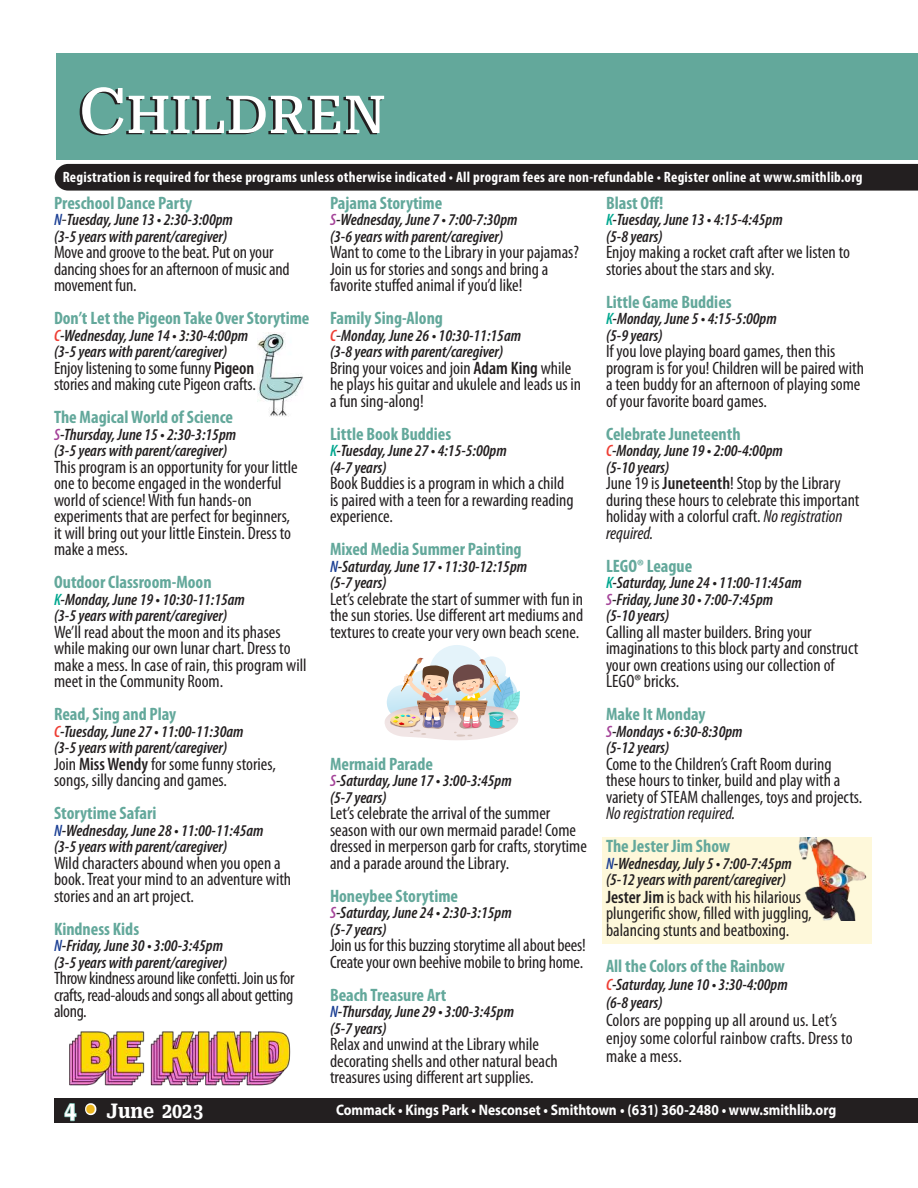
<style>
.page{position:relative;width:918px;height:1188px;background:#fff}
.page>*{position:absolute;margin:0;border:0;box-sizing:border-box;transform-origin:0 0}
.t1{font:500 52.5px "Roboto Serif";color:#fff}
.t2{font:700 20.4px "Roboto Serif";color:#fff;scale:.88 1}
.t3{font:condensed 18px/16.5px "Myriad Pro";color:#231f20}
.t4{font:700 condensed 18px "Myriad Pro";color:#63a89b}
.t5{font:italic condensed 18px "Myriad Pro";color:#231f20}
.t6{font:italic 600 condensed 16.5px/16.5px "Myriad Pro";color:#231f20}
.t7{font:700 15.3px "Myriad Pro";color:#fff;scale:.88 1}
.t8{font:700 condensed 15px "Myriad Pro";letter-spacing:.015em;color:#fff}
.s1{font-size:63px;color:#231f20}
.s2{color:#1b3f94}
.s3{font-weight:400;font-style:normal;font-size:18px}
.s4{color:#ee3e34}
.s5{font-weight:600}
.s6{color:#a54499}
.s7{color:#00a78f}
.s8{font-size:23.7px;color:#63a89b}
.s9{font-size:28.8px}
.s10{font-style:italic}
</style>
<div class="page">
<div style="left:603px;top:837px;width:269px;height:106px;background:#fef8da"></div>
<div style="left:54px;top:1098px;width:864px;height:24px;background:#231f20"></div>
<svg style="left:56px;top:159px;width:862px;height:5px"></svg>
<div style="left:55px;top:164px;width:863px;height:27px;background:#231f20"></div>
<div style="left:56px;top:53px;width:862px;height:106px;background:#63a89b"></div>
<img style="left:799px;top:838px;width:68px;height:83px">
<img style="left:69px;top:1031px;width:222px;height:55px">
<img style="left:257px;top:333px;width:46px;height:84px">
<img style="left:385px;top:645px;width:135px;height:95px">
<h1 class="t1" style="left:76px;top:73px;width:311px"><span class="s1">C</span>HILDREN</h1>
<p class="t8" style="left:63px;top:168px;width:801px">Registration is required for these programs unless otherwise indicated • All program fees are non-refundable • Register online at www.smithlib.org</p>
<p class="t4" style="left:54px;top:192px;width:140px">Preschool Dance Party</p>
<p class="t6" style="left:54px;top:211px;width:180px"><span class="s2">N</span><span class="s3">-</span>Tuesday, June 13 • 2:30-3:00pm (3-5 years with parent/caregiver)</p>
<p class="t3" style="left:54px;top:244px;width:237px">Move and groove to the beat. Put on your dancing shoes for an afternoon of music and movement fun.</p>
<p class="t4" style="left:54px;top:307px;width:257px">Don’t Let the Pigeon Take Over Storytime</p>
<p class="t6" style="left:54px;top:327px;width:196px"><span class="s4">C</span>-Wednesday, June 14 • 3:30-4:00pm (3-5 years with parent/caregiver)</p>
<p class="t3" style="left:54px;top:360px;width:203px">Enjoy listening to some funny <span class="s5">Pigeon </span>stories and making cute Pigeon crafts.</p>
<p class="t4" style="left:54px;top:406px;width:181px">The Magical World of Science</p>
<p class="t6" style="left:54px;top:426px;width:184px"><span class="s6">S</span>-Thursday, June 15 • 2:30-3:15pm (3-5 years with parent/caregiver)</p>
<p class="t3" style="left:54px;top:459px;width:245px">This program is an opportunity for your little one to become engaged in the wonderful world of science! With fun hands-on experiments that are perfect for beginners, it will bring out your little Einstein. Dress to make a mess.</p>
<p class="t4" style="left:54px;top:571px;width:159px">Outdoor Classroom-Moon</p>
<p class="t6" style="left:54px;top:591px;width:192px"><span class="s7">K</span>-Monday, June 19 • 10:30-11:15am (3-5 years with parent/caregiver)</p>
<p class="t3" style="left:54px;top:624px;width:254px">We’ll read about the moon and its phases while making our own lunar chart. Dress to make a mess. In case of rain, this program will meet in the Community Room.</p>
<p class="t4" style="left:54px;top:703px;width:124px">Read, Sing and Play</p>
<p class="t6" style="left:54px;top:723px;width:191px"><span class="s4">C</span>-Tuesday, June 27 • 11:00-11:30am (3-5 years with parent/caregiver)</p>
<p class="t3" style="left:54px;top:756px;width:223px">Join <span class="s5">Miss Wendy</span> for some funny stories, songs, silly dancing and games.</p>
<p class="t4" style="left:54px;top:802px;width:104px">Storytime Safari</p>
<p class="t6" style="left:54px;top:822px;width:211px"><span class="s2">N</span>-Wednesday, June 28 • 11:00-11:45am (3-5 years with parent/caregiver)</p>
<p class="t3" style="left:54px;top:855px;width:239px">Wild characters abound when you open a book. Treat your mind to an adventure with stories and an art project.</p>
<p class="t4" style="left:54px;top:918px;width:87px">Kindness Kids</p>
<p class="t6" style="left:54px;top:937px;width:175px"><span class="s2">N</span>-Friday, June 30 • 3:00-3:45pm (3-5 years with parent/caregiver)</p>
<p class="t3" style="left:54px;top:970px;width:242px;text-align:justify">Throw kindness around like confetti. Join us for crafts, read-alouds and songs all about getting along.</p>
<p class="t2" style="left:64px;top:1094px;width:159px"><span class="s8">4</span> <span class="s9">•</span> June 2023</p>
<p class="t4" style="left:330px;top:192px;width:114px">Pajama Storytime</p>
<p class="t6" style="left:330px;top:211px;width:189px"><span class="s6">S</span>-Wednesday, June 7 • 7:00-7:30pm (3-6 years with parent/caregiver)</p>
<p class="t3" style="left:330px;top:244px;width:251px">Want to come to the Library in your pajamas?<br>Join us for stories and songs and bring a favorite stuffed animal if you’d like!</p>
<p class="t4" style="left:330px;top:307px;width:115px">Family Sing-Along</p>
<p class="t6" style="left:330px;top:327px;width:193px"><span class="s4">C</span><span class="s3">-</span>Monday, June 26 • 10:30-11:15am (3-8 years with parent/caregiver)</p>
<p class="t3" style="left:330px;top:360px;width:253px">Bring your voices and join <span class="s5">Adam King</span> while he plays his guitar and ukulele and leads us in a fun sing-along!</p>
<p class="t4" style="left:330px;top:423px;width:123px">Little Book Buddies</p>
<p class="t6" style="left:330px;top:442px;width:178px"><span class="s7">K</span>-Tuesday, June 27 • 4:15-5:00pm (4-7 years)</p>
<p class="t3" style="left:330px;top:475px;width:245px">Book Buddies is a program in which a child is paired with a teen for a rewarding reading experience.</p>
<p class="t4" style="left:330px;top:538px;width:193px">Mixed Media Summer Painting</p>
<p class="t6" style="left:330px;top:558px;width:199px"><span class="s2">N</span>-Saturday, June 17 • 11:30-12:15pm (5-7 years)</p>
<p class="t3" style="left:330px;top:591px;width:255px;text-align:justify">Let’s celebrate the start of summer with fun in the sun stories. Use different art mediums and textures to create your very own beach scene.</p>
<p class="t4" style="left:330px;top:753px;width:105px">Mermaid Parade</p>
<p class="t6" style="left:330px;top:772px;width:183px"><span class="s6">S</span>-Saturday, June 17 • 3:00-3:45pm (5-7 years)</p>
<p class="t3" style="left:330px;top:805px;width:258px">Let’s celebrate the arrival of the summer season with our own mermaid parade! Come dressed in merperson garb for crafts, storytime and a parade around the Library.</p>
<p class="t4" style="left:330px;top:885px;width:130px">Honeybee Storytime</p>
<p class="t6" style="left:330px;top:904px;width:183px"><span class="s6">S</span>-Saturday, June 24 • 2:30-3:15pm (5-7 years)</p>
<p class="t3" style="left:330px;top:937px;width:257px">Join us for this buzzing storytime all about bees!<br>Create your own beehive mobile to bring home.</p>
<p class="t4" style="left:330px;top:984px;width:118px">Beach Treasure Art</p>
<p class="t6" style="left:330px;top:1003px;width:186px"><span class="s2">N</span>-Thursday, June 29 • 3:00-3:45pm (5-7 years)</p>
<p class="t3" style="left:330px;top:1036px;width:229px">Relax and unwind at the Library while decorating shells and other natural beach treasures using different art supplies.</p>
<p class="t4" style="left:606px;top:192px;width:59px">Blast Off!</p>
<p class="t6" style="left:606px;top:211px;width:178px"><span class="s7">K</span>-Tuesday, June 13 • 4:15-4:45pm (5-8 years)</p>
<p class="t3" style="left:606px;top:244px;width:246px">Enjoy making a rocket craft after we listen to stories about the stars and sky.</p>
<p class="t4" style="left:606px;top:291px;width:127px">Little Game Buddies</p>
<p class="t6" style="left:606px;top:310px;width:172px"><span class="s7">K</span>-Monday, June 5 • 4:15-5:00pm (5-9 years)</p>
<p class="t3" style="left:606px;top:343px;width:260px">If you love playing board games, then this program is for you! Children will be paired with a teen buddy for an afternoon of playing some of your favorite board games.</p>
<p class="t4" style="left:606px;top:423px;width:136px">Celebrate Juneteenth</p>
<p class="t6" style="left:606px;top:442px;width:178px"><span class="s4">C</span>-Monday, June 19 • 2:00-4:00pm (5-10 years)</p>
<p class="t3" style="left:606px;top:475px;width:255px">June 19 is <span class="s5">Juneteenth</span>! Stop by the Library during these hours to celebrate this important holiday with a colorful craft. <span class="s10">No registration required.</span></p>
<p class="t4" style="left:606px;top:555px;width:88px">LEGO® League</p>
<p class="t6" style="left:606px;top:574px;width:197px"><span class="s7">K</span>-Saturday, June 24 • 11:00-11:45am<br><span class="s6">S</span>-Friday, June 30 • 7:00-7:45pm (5-10 years)</p>
<p class="t3" style="left:606px;top:624px;width:254px">Calling all master builders. Bring your imaginations to this block party and construct your own creations using our collection of LEGO® bricks.</p>
<p class="t4" style="left:606px;top:703px;width:101px">Make It Monday</p>
<p class="t6" style="left:606px;top:723px;width:138px"><span class="s6">S</span>-Mondays • 6:30-8:30pm (5-12 years)</p>
<p class="t3" style="left:606px;top:756px;width:258px">Come to the Children’s Craft Room during these hours to tinker, build and play with a variety of STEAM challenges, toys and projects.</p>
<p class="t5" style="left:606px;top:803px;width:131px">No registration required.</p>
<p class="t4" style="left:606px;top:835px;width:126px">The Jester Jim Show</p>
<p class="t6" style="left:606px;top:855px;width:187px"><span class="s2">N</span>-Wednesday, July 5 • 7:00-7:45pm (5-12 years with parent/caregiver)</p>
<p class="t3" style="left:606px;top:888px;width:207px"><span class="s5">Jester Jim</span> is back with his hilarious plungerific show, filled with juggling, balancing stunts and beatboxing.</p>
<p class="t4" style="left:606px;top:954px;width:181px">All the Colors of the Rainbow</p>
<p class="t6" style="left:606px;top:975px;width:183px;line-height:18px"><span class="s4">C</span>-Saturday, June 10 • 3:30-4:00pm (6-8 years)</p>
<p class="t3" style="left:606px;top:1011px;width:248px;line-height:18px">Colors are popping up all around us. Let’s enjoy some colorful rainbow crafts. Dress to make a mess.</p>
<p class="t7" style="left:336px;top:1100px;width:570px">Commack • Kings Park • Nesconset • Smithtown • (631) 360-2480 • www.smithlib.org</p>
</div>
